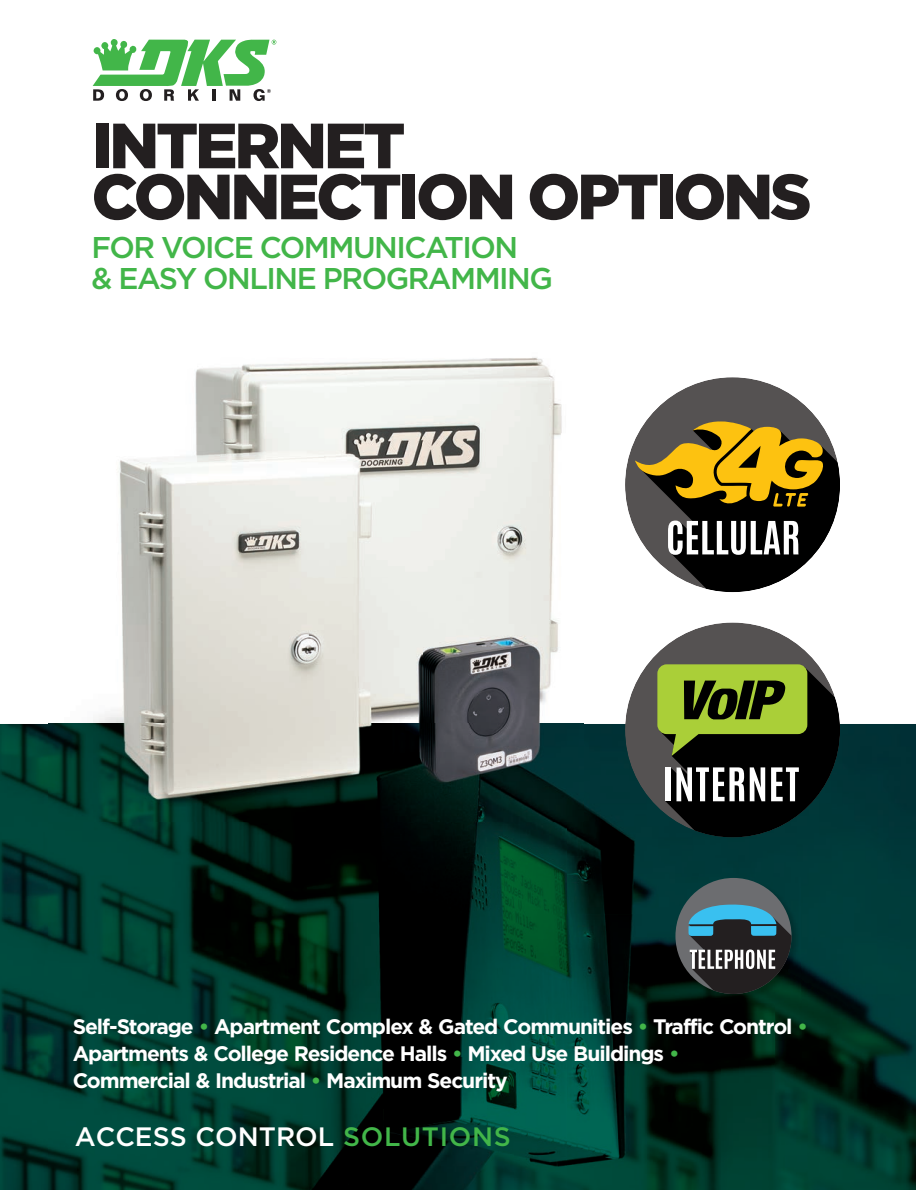
<style>
.page{position:relative;width:916px;height:1190px;background:#fff}
.page>*{position:absolute;margin:0;border:0;box-sizing:border-box;transform-origin:0 0}
.t1{font:900 63.75px/51px "Gotham";letter-spacing:-.05em;color:#231f20}
.t2{font:500 30px/31.5px "Gotham";letter-spacing:-.05em;color:#42b649}
.t3{font:500 26.55px "Gotham";color:#fff}
.t4{font:700 21px/27px "Gotham";letter-spacing:-.05em;color:#fff}
.s1{color:#42b649}
</style>
<div class="page">
<img style="left:0;top:724px;width:49px;height:466px">
<img style="left:567px;top:724px;width:348px;height:190px">
<img style="left:49px;top:821px;width:518px;height:369px">
<img style="left:566px;top:914px;width:155px;height:276px">
<img style="left:774px;top:914px;width:141px;height:276px">
<img style="left:721px;top:1002px;width:53px;height:188px">
<div style="left:625px;top:622px;width:215px;height:215px;background:#555252;border-radius:50%"></div>
<svg style="left:657px;top:664px;width:183px;height:173px;background:#46542e"></svg>
<div style="left:625px;top:377px;width:215px;height:215px;background:#555252;border-radius:50%"></div>
<svg style="left:635px;top:412px;width:205px;height:180px"></svg>
<img style="left:675px;top:877px;width:124px;height:125px">
<div style="left:675px;top:878px;width:116px;height:116px;background:#6c6d70;border-radius:50%"></div>
<svg style="left:688px;top:904px;width:103px;height:90px;background:#3e5961"></svg>
<img style="left:48px;top:357px;width:535px;height:464px">
<svg style="left:93px;top:39px;width:183px;height:62px"></svg>
<h1 class="t1" style="left:92px;top:119px;width:721px">INTERNET<br>CONNECTION OPTIONS</h1>
<h2 class="t2" style="left:92px;top:230px;width:463px">FOR VOICE COMMUNICATION<br>&amp; EASY ONLINE PROGRAMMING</h2>
<p class="t4" style="left:73px;top:1012px;width:736px">Self-Storage <span class="s1">•</span> Apartment Complex &amp; Gated Communities <span class="s1">•</span> Traffic Control <span class="s1">•<br></span>Apartments &amp; College Residence Halls <span class="s1">•</span> Mixed Use Buildings <span class="s1">•<br></span>Commercial &amp; Industrial <span class="s1">•</span> Maximum Security</p>
<p class="t3" style="left:75px;top:1121px;width:437px">ACCESS CONTROL <span class="s1">SOLUTIONS</span></p>
</div>
